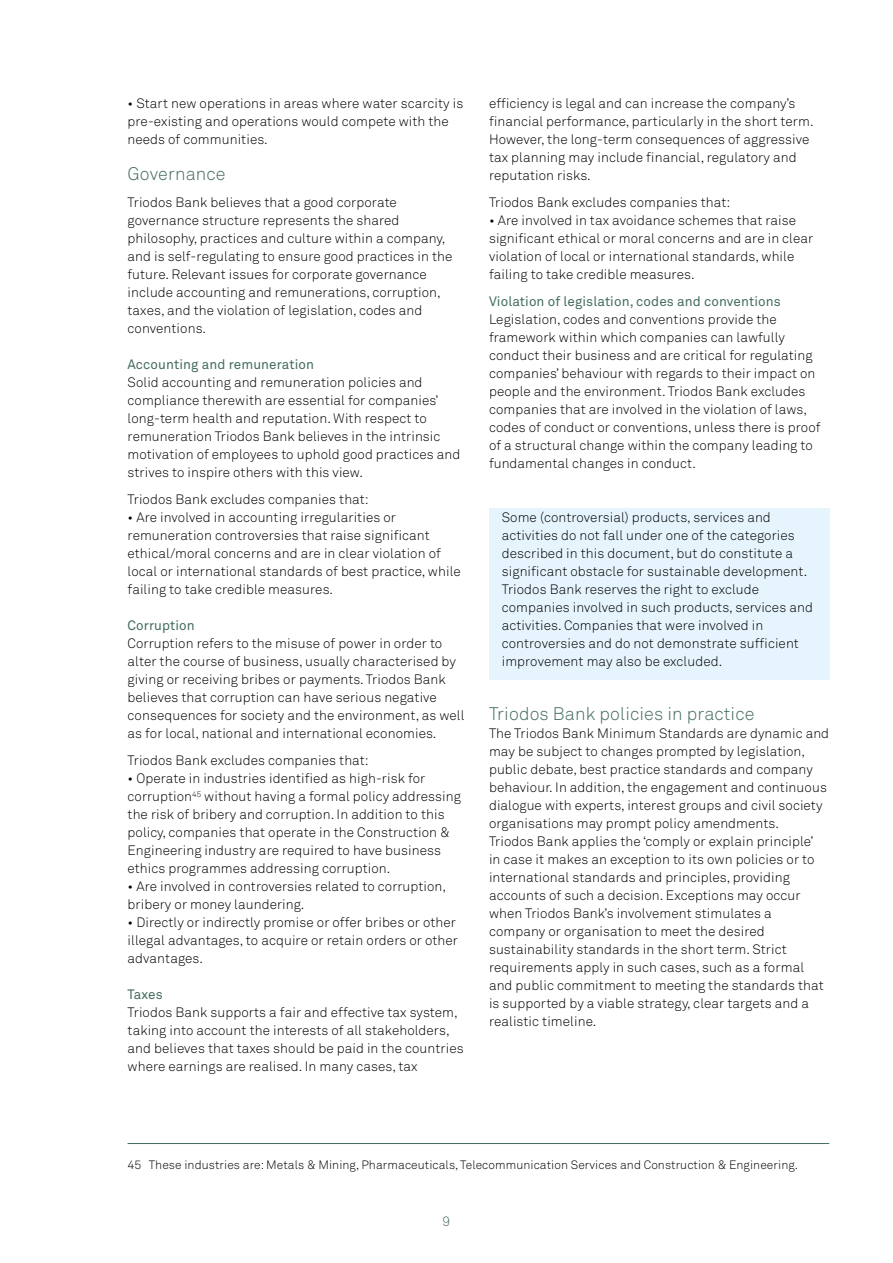
<style>
.page{position:relative;width:893px;height:1263px;background:#fff}
.page>*{position:absolute;margin:0;border:0;box-sizing:border-box;transform-origin:0 0}
.t1{font:18px "Akkurat Light Pro";letter-spacing:.005em;color:#446c60}
.t2{font:13.5px/18px "Akkurat Light Pro";letter-spacing:.005em;color:#000}
.t3{font:13.5px "Akkurat Pro";letter-spacing:.005em;color:#446c60}
.t4{font:13.5px "Akkurat Light Pro";color:#446c60}
.t5{font:12px "Akkurat Light Pro";letter-spacing:.005em;color:#000}
</style>
<div class="page">
<div style="left:489px;top:508px;width:340px;height:172px;background:#e6f5fd"></div>
<hr style="left:128px;top:1143px;width:701px;height:1px;background:#446c60">
<p class="t2" style="left:128px;top:95px;width:337px">• Start new operations in areas where water scarcity is pre-existing and operations would compete with the needs of communities.</p>
<h1 class="t1" style="left:128px;top:163px;width:100px">Governance</h1>
<p class="t2" style="left:128px;top:194px;width:326px">Triodos Bank believes that a good corporate governance structure represents the shared philosophy, practices and culture within a company, and is self-regulating to ensure good practices in the future. Relevant issues for corporate governance include accounting and remunerations, corruption, taxes, and the violation of legislation, codes and conventions.</p>
<p class="t3" style="left:128px;top:356px;width:188px">Accounting and remuneration</p>
<p class="t2" style="left:128px;top:374px;width:334px">Solid accounting and remuneration policies and compliance therewith are essential for companies’ long-term health and reputation. With respect to remuneration Triodos Bank believes in the intrinsic motivation of employees to uphold good practices and strives to inspire others with this view.</p>
<p class="t2" style="left:128px;top:490px;width:243px">Triodos Bank excludes companies that:</p>
<p class="t2" style="left:128px;top:508px;width:335px">• Are involved in accounting irregularities or remuneration controversies that raise significant ethical/moral concerns and are in clear violation of local or international standards of best practice, while failing to take credible measures.</p>
<p class="t3" style="left:128px;top:617px;width:69px">Corruption</p>
<p class="t2" style="left:128px;top:634px;width:338px">Corruption refers to the misuse of power in order to alter the course of business, usually characterised by giving or receiving bribes or payments. Triodos Bank believes that corruption can have serious negative consequences for society and the environment, as well as for local, national and international economies.</p>
<p class="t2" style="left:128px;top:751px;width:243px">Triodos Bank excludes companies that:</p>
<p class="t2" style="left:128px;top:769px;width:335px">• Operate in industries identified as high-risk for corruption<sup>45</sup> without having a formal policy addressing the risk of bribery and corruption. In addition to this policy, companies that operate in the Construction &amp; Engineering industry are required to have business ethics programmes addressing corruption.</p>
<p class="t2" style="left:128px;top:878px;width:320px">• Are involved in controversies related to corruption, bribery or money laundering.</p>
<p class="t2" style="left:128px;top:914px;width:332px">• Directly or indirectly promise or offer bribes or other illegal advantages, to acquire or retain orders or other advantages.</p>
<p class="t3" style="left:128px;top:986px;width:37px">Taxes</p>
<p class="t2" style="left:128px;top:1003px;width:338px">Triodos Bank supports a fair and effective tax system, taking into account the interests of all stakeholders, and believes that taxes should be paid in the countries where earnings are realised. In many cases, tax</p>
<p class="t2" style="left:489px;top:94px;width:326px">efficiency is legal and can increase the company’s financial performance, particularly in the short term.<br>However, the long-term consequences of aggressive tax planning may include financial, regulatory and reputation risks.</p>
<p class="t2" style="left:489px;top:193px;width:243px">Triodos Bank excludes companies that:</p>
<p class="t2" style="left:489px;top:211px;width:326px">• Are involved in tax avoidance schemes that raise significant ethical or moral concerns and are in clear violation of local or international standards, while failing to take credible measures.</p>
<p class="t3" style="left:489px;top:293px;width:293px">Violation of legislation, codes and conventions</p>
<p class="t2" style="left:489px;top:310px;width:333px">Legislation, codes and conventions provide the framework within which companies can lawfully conduct their business and are critical for regulating companies’ behaviour with regards to their impact on people and the environment. Triodos Bank excludes companies that are involved in the violation of laws, codes of conduct or conventions, unless there is proof of a structural change within the company leading to fundamental changes in conduct.</p>
<p class="t2" style="left:502px;top:508px;width:313px">Some (controversial) products, services and activities do not fall under one of the categories described in this document, but do constitute a significant obstacle for sustainable development.<br>Triodos Bank reserves the right to exclude companies involved in such products, services and activities. Companies that were involved in controversies and do not demonstrate sufficient improvement may also be excluded.</p>
<h1 class="t1" style="left:489px;top:703px;width:267px">Triodos Bank policies in practice</h1>
<p class="t2" style="left:489px;top:725px;width:342px">The Triodos Bank Minimum Standards are dynamic and may be subject to changes prompted by legislation, public debate, best practice standards and company behaviour. In addition, the engagement and continuous dialogue with experts, interest groups and civil society organisations may prompt policy amendments.<br>Triodos Bank applies the ‘comply or explain principle’<br>in case it makes an exception to its own policies or to international standards and principles, providing accounts of such a decision. Exceptions may occur when Triodos Bank’s involvement stimulates a company or organisation to meet the desired sustainability standards in the short term. Strict requirements apply in such cases, such as a formal and public commitment to meeting the standards that is supported by a viable strategy, clear targets and a realistic timeline.</p>
<p class="t5" style="left:128px;top:1158px;width:672px">45 These industries are: Metals &amp; Mining, Pharmaceuticals, Telecommunication Services and Construction &amp; Engineering.</p>
<p class="t4" style="left:443px;top:1213px;width:9px">9</p>
</div>
